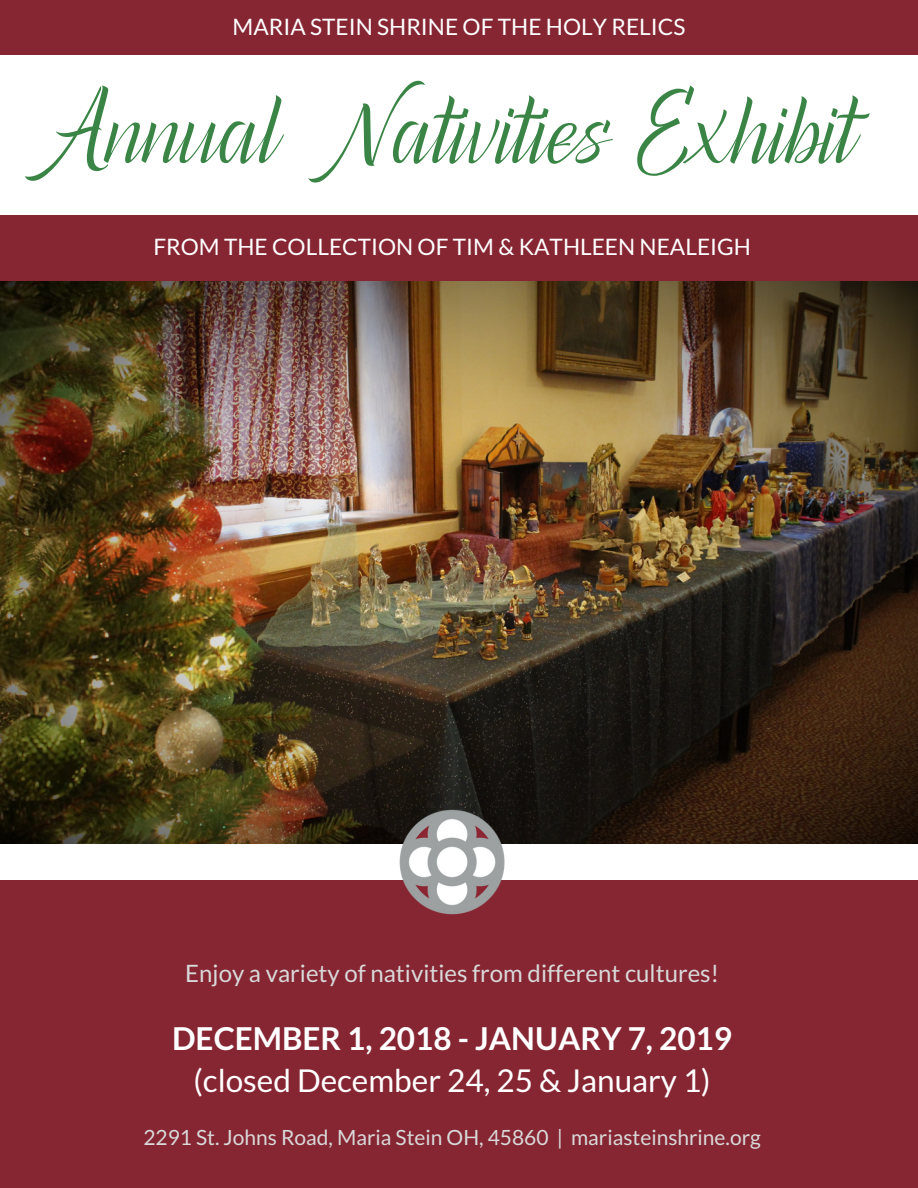
<style>
.page{position:relative;width:918px;height:1188px;background:#fff}
.page>*{position:absolute;margin:0;border:0;box-sizing:border-box;transform-origin:0 0}
.t1{font:132px "Canela Bark Personal Use";color:#3a8546}
.t2{font:31.5px "Lato";color:#fff}
.t3{font:700 31.5px "Lato";color:#fff}
.t4{font:24px "Lato";color:#d9d9d9}
.t5{font:22.65px "Lato";color:#fff}
.t6{font:21px "Lato";color:#d9d9d9}
</style>
<div class="page">
<div style="left:0;top:854px;width:918px;height:334px;background:#862633"></div>
<img style="left:0;top:281px;width:918px;height:563px">
<div style="left:0;top:216px;width:918px;height:65px;background:#862633"></div>
<div style="left:0;top:844px;width:918px;height:36px;background:#fff"></div>
<img style="left:355px;top:807px;width:195px;height:108px">
<div style="left:0;top:0;width:918px;height:54px;background:#862633"></div>
<p class="t5" style="left:233px;top:13px;width:454px">MARIA STEIN SHRINE OF THE HOLY RELICS</p>
<h1 class="t1" style="left:24px;top:77px;width:838px">Annual Nativities Exhibit</h1>
<p class="t5" style="left:153px;top:232px;width:599px">FROM THE COLLECTION OF TIM &amp; KATHLEEN NEALEIGH</p>
<p class="t4" style="left:185px;top:958px;width:535px">Enjoy a variety of nativities from different cultures!</p>
<h2 class="t3" style="left:172px;top:1019px;width:562px">DECEMBER 1, 2018 - JANUARY 7, 2019</h2>
<h2 class="t2" style="left:194px;top:1061px;width:519px">(closed December 24, 25 &amp; January 1)</h2>
<p class="t6" style="left:143px;top:1124px;width:619px">2291 St. Johns Road, Maria Stein OH, 45860 | mariasteinshrine.org</p>
</div>
